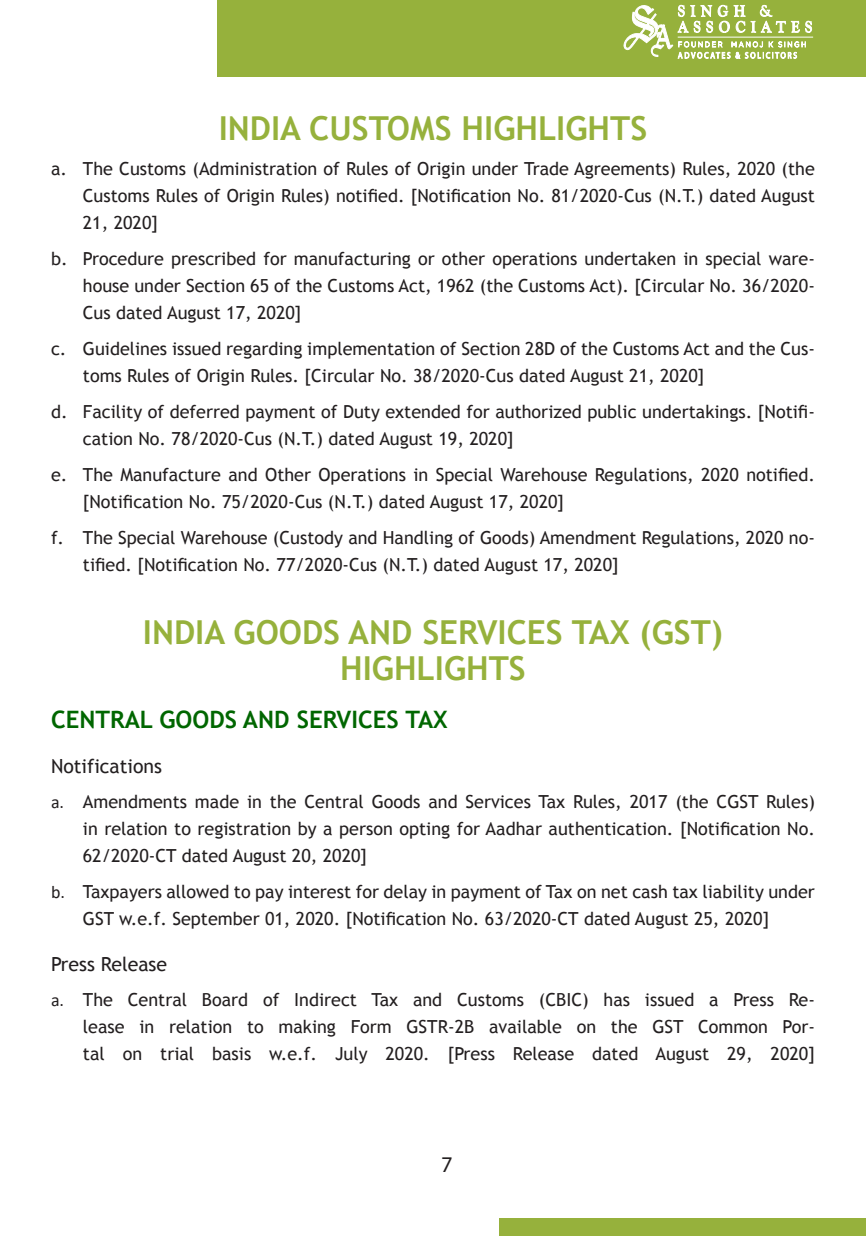
<style>
.page{position:relative;width:866px;height:1236px;background:#fff}
.page>*{position:absolute;margin:0;border:0;box-sizing:border-box;transform-origin:0 0}
.CT{font:700 33px/36px "Trebuchet MS";color:#96b13c;text-align:center}
.t1{font:700 24px "Trebuchet MS";color:#060}
.t2{font:22.5px "Myriad Pro";color:#231f20}
.t3{font:19.5px "Trebuchet MS";color:#231f20}
.t4{font:18px/27px "Trebuchet MS";color:#231f20}
.s1{font-family:"Calibri"}
</style>
<div class="page">
<div style="left:218px;top:0;width:648px;height:77px;background:#96b13c"></div>
<div style="left:500px;top:1218px;width:366px;height:18px;background:#96b13c"></div>
<hr style="left:678px;top:37px;width:135px;height:1px;background:#fff">
<svg style="left:623px;top:4px;width:189px;height:55px"></svg>
<p class="CT" style="left:219px;top:110px;width:430px">INDIA CUSTOMS HIGHLIGHTS</p>
<p class="t4" style="left:83px;top:156px;width:734px;text-align:justify;text-indent:-32px">a. The Customs (Administration of Rules of Origin under Trade Agreements) Rules, 2020 (the Customs Rules of Origin Rules) notified. [Notification No. 81/2020-Cus (N.T.) dated August 21, 2020]</p>
<p class="t4" style="left:83px;top:246px;width:734px;text-align:justify;text-indent:-32px">b. Procedure prescribed for manufacturing or other operations undertaken in special ware&shy;house under Section 65 of the Customs Act, 1962 (the Customs Act). [Circular No. 36/2020- Cus dated August 17, 2020]</p>
<p class="t4" style="left:83px;top:336px;width:734px;text-indent:-32px">c. Guidelines issued regarding implementation of Section 28D of the Customs Act and the Cus&shy;toms Rules of Origin Rules. [Circular No. 38/2020-Cus dated August 21, 2020]</p>
<p class="t4" style="left:83px;top:399px;width:734px;text-indent:-32px">d. Facility of deferred payment of Duty extended for authorized public undertakings. [Notifi&shy;cation No. 78/2020-Cus (N.T.) dated August 19, 2020]</p>
<p class="t4" style="left:83px;top:462px;width:734px;text-indent:-32px">e. The Manufacture and Other Operations in Special Warehouse Regulations, 2020 notified. [Notification No. 75/2020-Cus (N.T.) dated August 17, 2020]</p>
<p class="t4" style="left:83px;top:525px;width:734px;text-indent:-32px">f. The Special Warehouse (Custody and Handling of Goods) Amendment Regulations, 2020 no&shy;tified. [Notification No. 77/2020-Cus (N.T.) dated August 17, 2020]</p>
<p class="CT" style="left:143px;top:614px;width:582px">INDIA GOODS AND SERVICES TAX (GST)<br>HIGHLIGHTS</p>
<h1 class="t1" style="left:51px;top:705px;width:398px">CENTRAL GOODS AND SERVICES TAX</h1>
<h2 class="t3" style="left:51px;top:754px;width:113px">Notifications</h2>
<p class="t4" style="left:83px;top:789px;width:734px;text-align:justify;text-indent:-32px"><span class="s1">a.</span> Amendments made in the Central Goods and Services Tax Rules, 2017 (the CGST Rules) in relation to registration by a person opting for Aadhar authentication. [Notification No.<br>62/2020-CT dated August 20, 2020]</p>
<p class="t4" style="left:83px;top:879px;width:734px;text-indent:-32px"><span class="s1">b.</span> Taxpayers allowed to pay interest for delay in payment of Tax on net cash tax liability under<br>GST w.e.f. September 01, 2020. [Notification No. 63/2020-CT dated August 25, 2020]</p>
<h2 class="t3" style="left:51px;top:952px;width:118px">Press Release</h2>
<p class="t4" style="left:83px;top:986px;width:733px;text-align:justify;text-indent:-32px"><span class="s1">a.</span> The Central Board of Indirect Tax and Customs (CBIC) has issued a Press Re&shy;lease in relation to making Form GSTR-2B available on the GST Common Por&shy;tal on trial basis w.e.f. July 2020. [Press Release dated August 29, 2020]</p>
<p class="t2" style="left:441px;top:1150px;width:13px">7</p>
</div>
